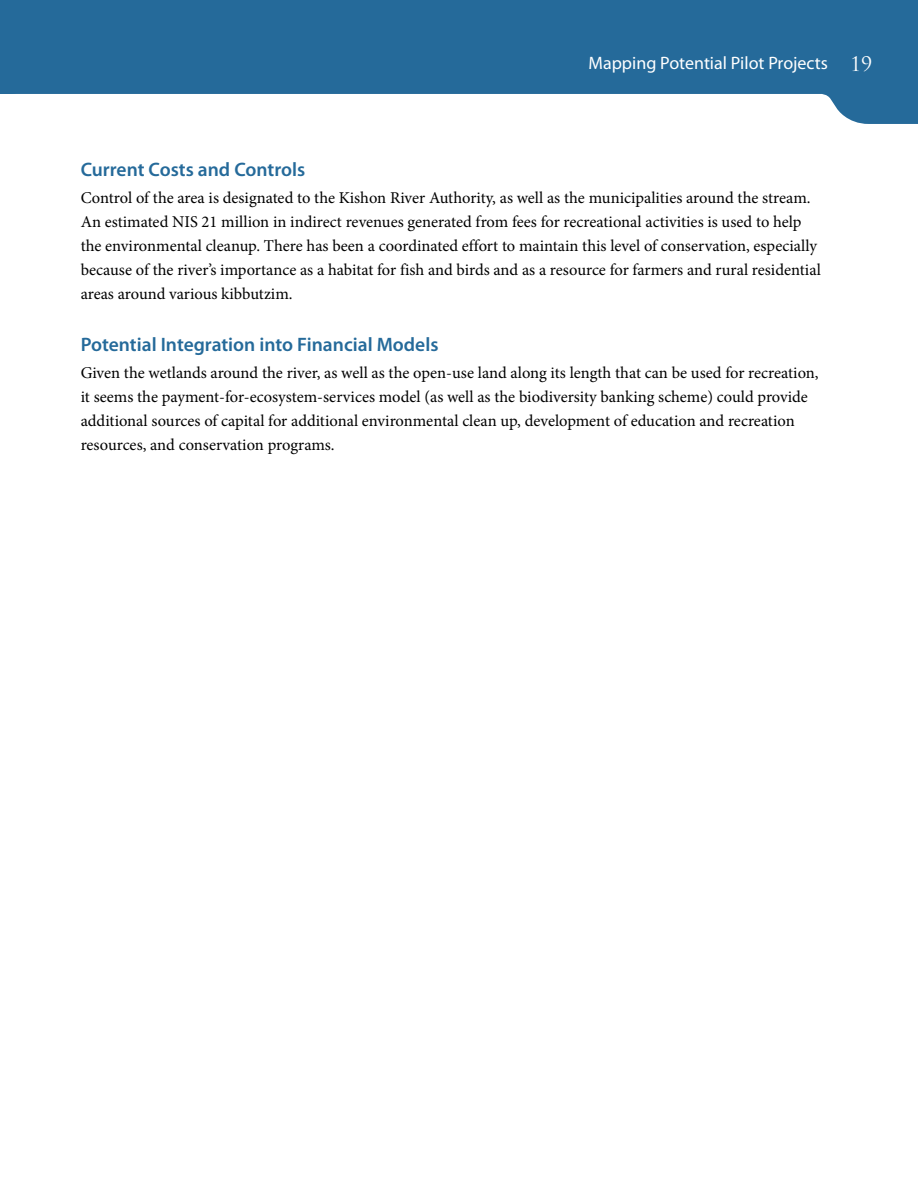
<style>
.page{position:relative;width:918px;height:1188px;background:#fff}
.page>*{position:absolute;margin:0;border:0;box-sizing:border-box;transform-origin:0 0}
.t1{font:600 19.5px "Myriad Pro";color:#256a9a}
.t2{font:18px "Myriad Pro";color:#fff}
.t3{font:16.5px/24px "Minion Pro";letter-spacing:-.005em;color:#000}
.s1{font-family:"Trajan Pro";font-size:19.5px}
</style>
<div class="page">
<svg style="left:0;top:0;width:918px;height:124px;fill:#256a9a"></svg>
<p class="t2" style="left:588px;top:52px;width:285px">Mapping Potential Pilot Projects <span class="s1">19</span></p>
<p class="t1" style="left:81px;top:157px;width:226px">Current Costs and Controls</p>
<p class="t3" style="left:81px;top:185px;width:742px">Control of the area is designated to the Kishon River Authority, as well as the municipalities around the stream.<br>An estimated NIS 21 million in indirect revenues generated from fees for recreational activities is used to help the environmental cleanup. There has been a coordinated effort to maintain this level of conservation, especially because of the river’s importance as a habitat for fish and birds and as a resource for farmers and rural residential areas around various kibbutzim.</p>
<p class="t1" style="left:81px;top:332px;width:359px">Potential Integration into Financial Models</p>
<p class="t3" style="left:81px;top:360px;width:740px">Given the wetlands around the river, as well as the open-use land along its length that can be used for recreation, it seems the payment-for-ecosystem-services model (as well as the biodiversity banking scheme) could provide additional sources of capital for additional environmental clean up, development of education and recreation resources, and conservation programs.</p>
</div>
